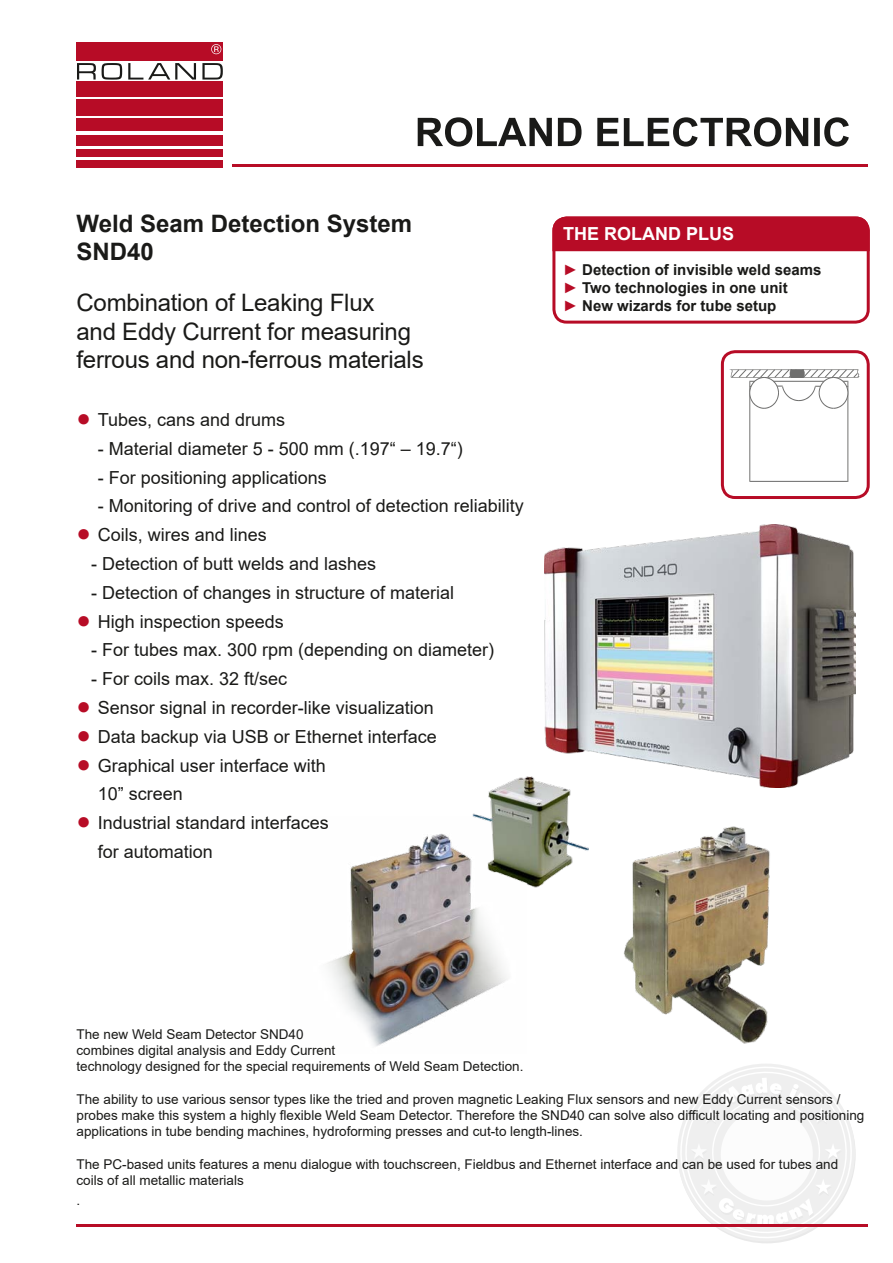
<style>
.page{position:relative;width:893px;height:1263px;background:#fff}
.page>*{position:absolute;margin:0;border:0;box-sizing:border-box;transform-origin:0 0}
.t1{font:24px/28.8px "Arial";letter-spacing:-.01em;color:#1a1a18}
.t2{font:700 24px/28.8px "Arial";color:#1a1a18}
.t3{font:18px/28.8px "Arial";color:#1a1a18}
.t4{font:700 18px "Arial";color:#fff}
.t5{font:700 15px/18px "Arial";color:#1a1a18}
.t6{font:13.5px/16.2px "Arial";color:#1a1a18}
.s1{font-size:24px;color:#b70c26}
.s2{color:#b70c26}
</style>
<div class="page">
<hr style="left:232px;top:165px;width:635px;height:2px;background:#b70c26">
<div style="left:77px;top:43px;width:146px;height:18px;background:#b70c26"></div>
<div style="left:77px;top:82px;width:146px;height:15px;background:#b70c26"></div>
<div style="left:77px;top:99px;width:146px;height:17px;background:#b70c26"></div>
<div style="left:77px;top:118px;width:146px;height:13px;background:#b70c26"></div>
<div style="left:77px;top:135px;width:146px;height:11px;background:#b70c26"></div>
<div style="left:77px;top:149px;width:146px;height:8px;background:#b70c26"></div>
<div style="left:77px;top:160px;width:146px;height:7px;background:#b70c26"></div>
<svg style="left:77px;top:63px;width:19px;height:17px"></svg>
<svg style="left:102px;top:63px;width:20px;height:17px"></svg>
<svg style="left:128px;top:63px;width:68px;height:17px"></svg>
<svg style="left:202px;top:63px;width:21px;height:17px"></svg>
<svg style="left:211px;top:44px;width:10px;height:10px"></svg>
<div style="left:721px;top:350px;width:149px;height:149px;border:3px solid #b70c26;border-radius:13px"></div>
<svg style="left:418px;top:117px;width:431px;height:30px"></svg>
<svg style="left:677px;top:1064px;width:179px;height:179px"></svg>
<div style="left:721px;top:1108px;width:92px;height:92px;background:#fcfcfc;border-radius:50%"></div>
<hr style="left:77px;top:1225px;width:791px;height:2px;background:#b70c26">
<div style="left:552px;top:217px;width:318px;height:107px;border:3px solid #b70c26;border-radius:13px"></div>
<svg style="left:552px;top:216px;width:318px;height:37px;background:#bb1b33"></svg>
<svg style="left:729px;top:369px;width:130px;height:113px"></svg>
<img style="left:544px;top:524px;width:312px;height:264px">
<img style="left:624px;top:826px;width:146px;height:218px">
<img style="left:327px;top:833px;width:181px;height:213px">
<img style="left:472px;top:777px;width:116px;height:111px">
<h1 class="t2" style="left:77px;top:209px;width:337px">Weld Seam Detection System<br>SND40</h1>
<h1 class="t1" style="left:77px;top:288px;width:349px">Combination of Leaking Flux<br>and Eddy Current for measuring ferrous and non-ferrous materials</h1>
<h2 class="t3" style="left:77px;top:405px;width:210px"><span class="s1">●</span> Tubes, cans and drums</h2>
<h2 class="t3" style="left:98px;top:434px;width:367px">- Material diameter 5 - 500 mm (.197“ – 19.7“)</h2>
<h2 class="t3" style="left:98px;top:463px;width:231px">- For positioning applications</h2>
<h2 class="t3" style="left:98px;top:492px;width:428px">- Monitoring of drive and control of detection reliability</h2>
<h2 class="t3" style="left:77px;top:520px;width:192px"><span class="s1">●</span> Coils, wires and lines</h2>
<h2 class="t3" style="left:91px;top:549px;width:287px">- Detection of butt welds and lashes</h2>
<h2 class="t3" style="left:91px;top:578px;width:365px">- Detection of changes in structure of material</h2>
<h2 class="t3" style="left:77px;top:607px;width:209px"><span class="s1">●</span> High inspection speeds</h2>
<h2 class="t3" style="left:91px;top:636px;width:405px">- For tubes max. 300 rpm (depending on diameter)</h2>
<h2 class="t3" style="left:91px;top:664px;width:198px">- For coils max. 32 ft/sec</h2>
<h2 class="t3" style="left:77px;top:693px;width:359px"><span class="s1">●</span> Sensor signal in recorder-like visualization</h2>
<h2 class="t3" style="left:77px;top:722px;width:362px"><span class="s1">●</span> Data backup via USB or Ethernet interface</h2>
<h2 class="t3" style="left:98px;top:751px;width:230px;text-indent:-21px"><span class="s1">●</span> Graphical user interface with<br>10” screen</h2>
<h2 class="t3" style="left:98px;top:808px;width:233px;text-indent:-21px"><span class="s1">●</span> Industrial standard interfaces for automation</h2>
<h2 class="t4" style="left:563px;top:221px;width:172px">THE ROLAND PLUS</h2>
<p class="t5" style="left:563px;top:261px;width:260px"><span class="s2">►</span> Detection of invisible weld seams <span class="s2">►</span> Two technologies in one unit<br><span class="s2">►</span> New wizards for tube setup</p>
<p class="t6" style="left:77px;top:1026px;width:448px">The new Weld Seam Detector SND40<br>combines digital analysis and Eddy Current<br>technology designed for the special requirements of Weld Seam Detection.</p>
<p class="t6" style="left:77px;top:1091px;width:789px">The ability to use various sensor types like the tried and proven magnetic Leaking Flux sensors and new Eddy Current sensors / probes make this system a highly flexible Weld Seam Detector. Therefore the SND40 can solve also difficult locating and positioning applications in tube bending machines, hydroforming presses and cut-to length-lines.</p>
<p class="t6" style="left:77px;top:1155px;width:763px">The PC-based units features a menu dialogue with touchscreen, Fieldbus and Ethernet interface and can be used for tubes and coils of all metallic materials</p>
<p class="t6" style="left:77px;top:1191px;width:5px">.</p>
</div>
